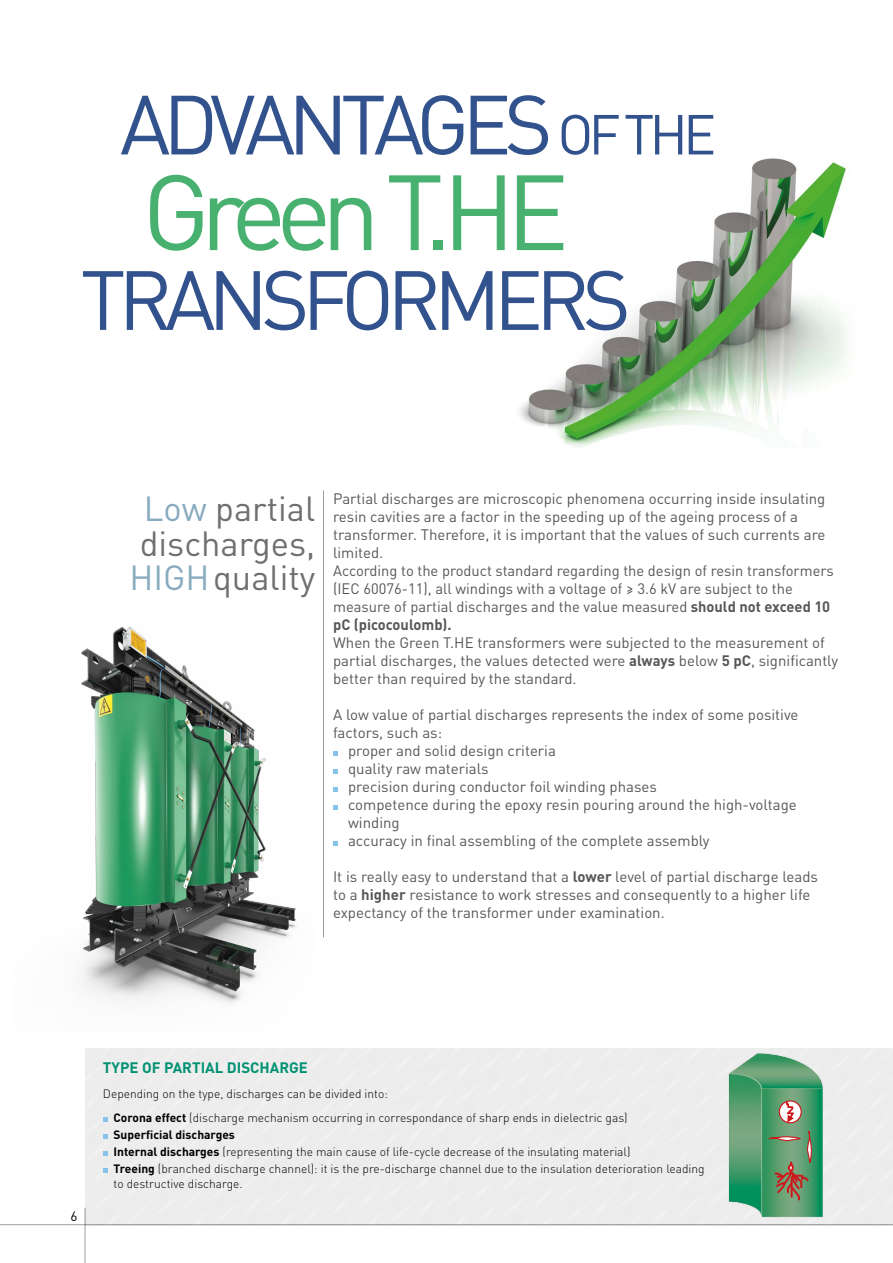
<style>
.page{position:relative;width:893px;height:1263px;background:#fff}
.page>*{position:absolute;margin:0;border:0;box-sizing:border-box;transform-origin:0 0}
.t1{font:105px "DIN Pro";letter-spacing:-.1em;color:#49b170}
.t2{font:82.5px/175.4px "DIN Pro";letter-spacing:-.09em;color:#32528d}
.t3{font:34.5px/34.5px "DIN";color:#706f6f;text-align:center}
.t4{font:15px/18px "DIN Pro";color:#575756}
.t5{font:15px/18px "DIN Pro";color:#575756}
.t6{font:700 15px "DIN";color:#009173}
.t7{font:13.5px "DIN Pro";color:#000}
.t8{font:300 12px/17.1px "DIN Pro";color:#000}
.s1{font-size:55.5px}
.s2{color:#88aac0}
.s3{font-weight:700}
</style>
<div class="page">
<hr style="left:0;top:1224px;width:893px;height:1px;background:#9d9d9c">
<hr style="left:85px;top:1208px;width:1px;height:55px;background:#9d9d9c">
<img style="left:519px;top:158px;width:327px;height:289px">
<div style="left:835px;top:222px;width:41px;height:250px;background:#fff"></div>
<hr style="left:323px;top:490px;width:1px;height:447px;background:#9d9d9c">
<svg style="left:333px;top:751px;width:5px;height:5px"></svg>
<svg style="left:333px;top:769px;width:5px;height:5px"></svg>
<svg style="left:333px;top:787px;width:5px;height:5px"></svg>
<svg style="left:333px;top:805px;width:5px;height:5px"></svg>
<svg style="left:333px;top:841px;width:5px;height:5px"></svg>
<div style="left:85px;top:1048px;width:808px;height:177px;background:#ededed"></div>
<img style="left:723px;top:1048px;width:105px;height:173px">
<svg style="left:103px;top:1117px;width:5px;height:5px"></svg>
<svg style="left:103px;top:1134px;width:5px;height:5px"></svg>
<svg style="left:103px;top:1151px;width:5px;height:5px"></svg>
<svg style="left:103px;top:1168px;width:5px;height:5px"></svg>
<svg style="left:779px;top:1101px;width:22px;height:22px"></svg>
<div style="left:779px;top:1100px;width:23px;height:23px;border:1px solid #cd171a;border-radius:50%"></div>
<svg style="left:783px;top:1100px;width:13px;height:23px"></svg>
<svg style="left:768px;top:1130px;width:43px;height:71px;background:#758d68"></svg>
<img style="left:81px;top:626px;width:215px;height:377px">
<h2 class="t2" style="left:80px;top:34px;width:637px;text-indent:39px">ADVANTAGES <span class="s1">OF THE<br></span>TRANSFORMERS</h2>
<h1 class="t1" style="left:142px;top:130px;width:428px">Green T.HE</h1>
<h3 class="t3" style="left:129px;top:491px;width:187px"><span class="s2">Low</span> partial discharges,<br><span class="s2">HIGH</span>quality</h3>
<p class="t4" style="left:333px;top:488px;width:502px">Partial discharges are microscopic phenomena occurring inside insulating resin cavities are a factor in the speeding up of the ageing process of a transformer. Therefore, it is important that the values of such currents are limited.<br>According to the product standard regarding the design of resin transformers (IEC 60076-11), all windings with a voltage of ≥ 3.6 kV are subject to the measure of partial discharges and the value measured <span class="s3">should not exceed 10 pC (picocoulomb).</span></p>
<p class="t5" style="left:333px;top:633px;width:506px">When the Green T.HE transformers were subjected to the measurement of partial discharges, the values detected were <span class="s3">always</span> below <span class="s3">5 pC</span>, significantly better than required by the standard.</p>
<p class="t4" style="left:333px;top:704px;width:467px">A low value of partial discharges represents the index of some positive</p>
<p class="t4" style="left:333px;top:722px;width:111px">factors, such as:</p>
<p class="t4" style="left:348px;top:740px;width:209px">proper and solid design criteria</p>
<p class="t4" style="left:348px;top:758px;width:142px">quality raw materials</p>
<p class="t4" style="left:348px;top:776px;width:310px">precision during conductor foil winding phases</p>
<p class="t4" style="left:348px;top:794px;width:450px">competence during the epoxy resin pouring around the high-voltage</p>
<p class="t4" style="left:348px;top:812px;width:53px">winding</p>
<p class="t4" style="left:348px;top:830px;width:363px">accuracy in final assembling of the complete assembly</p>
<p class="t4" style="left:333px;top:866px;width:486px">It is really easy to understand that a <span class="s3">lower</span> level of partial discharge leads to a <span class="s3">higher</span> resistance to work stresses and consequently to a higher life expectancy of the transformer under examination.</p>
<p class="t7" style="left:71px;top:1207px;width:9px">6</p>
<p class="t6" style="left:103px;top:1057px;width:207px">TYPE OF PARTIAL DISCHARGE</p>
<p class="t8" style="left:113px;top:1081px;width:516px;line-height:24px;text-indent:-10px">Depending on the type, discharges can be divided into:<br><span class="s3">Corona effect</span> (discharge mechanism occurring in correspondance of sharp ends in dielectric gas)</p>
<p class="t8" style="left:113px;top:1125px;width:593px"><span class="s3">Superficial discharges<br>Internal discharges</span> (representing the main cause of life-cycle decrease of the insulating material)<br><span class="s3">Treeing</span> (branched discharge channel): it is the pre-discharge channel due to the insulation deterioration leading</p>
<p class="t8" style="left:113px;top:1175px;width:131px">to destructive discharge.</p>
</div>
